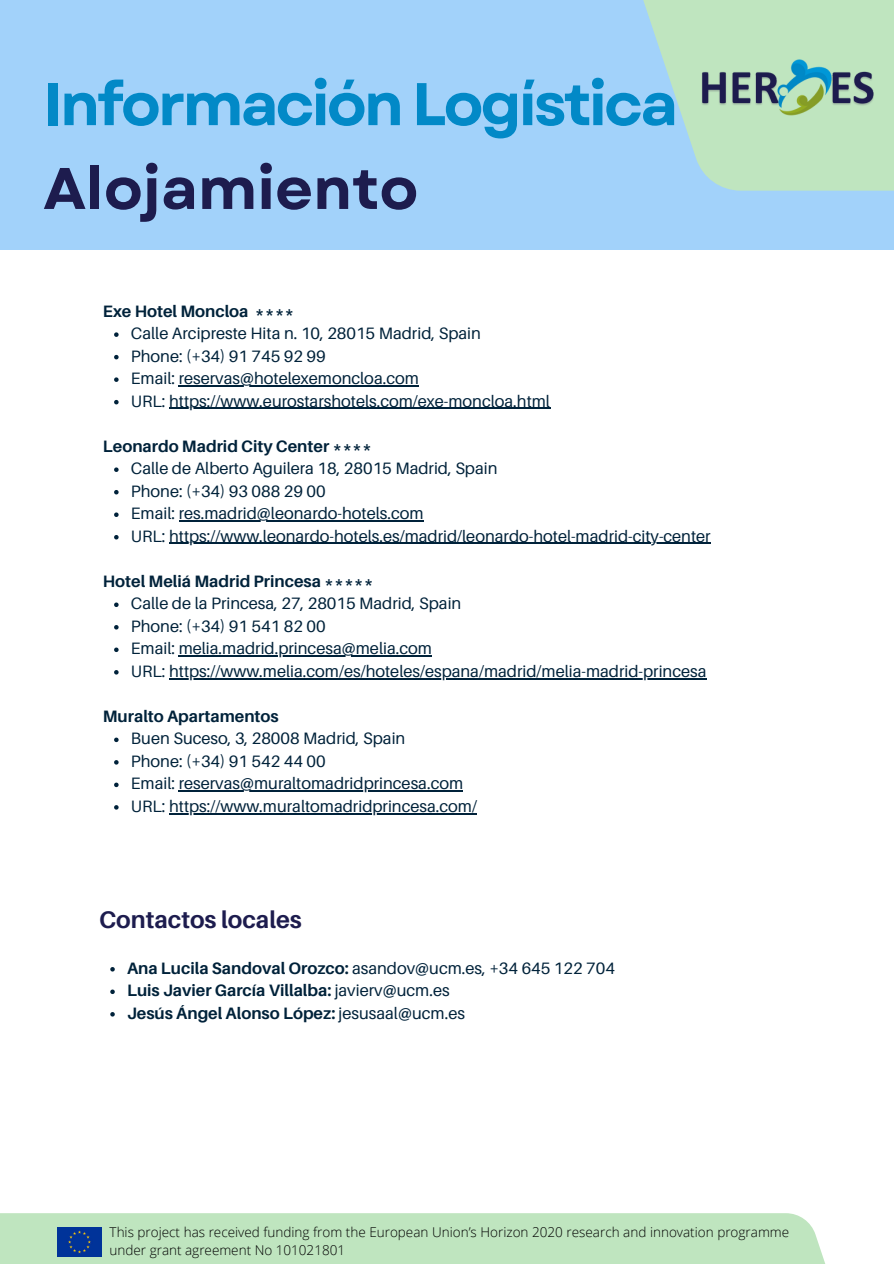
<style>
.page{position:relative;width:894px;height:1264px;background:#fff}
.page>*{position:absolute;margin:0;border:0;box-sizing:border-box;transform-origin:0 0}
.t1{font:700 60px "Garet";letter-spacing:-.05em;color:#0289c7}
.t2{font:700 58.5px "Garet";color:#1d1c4e}
.t3{font:700 24px "Aileron";color:#1d1c4e}
.t4{font:16.5px "Aileron";color:#00223a}
.t5{font:700 16.5px/22.5px "Aileron";color:#00223a}
.t6{font:300 13.5px/18px "Open Sans";color:#000}
.s1{font-weight:700}
.s2{font-weight:400}
</style>
<div class="page">
<div style="left:0;top:0;width:893px;height:250px;background:#a2d2fa"></div>
<svg style="left:643px;top:0;width:250px;height:191px;fill:#bfe5bf"></svg>
<div style="left:0;top:1213px;width:835px;height:50px;background:#bfe5bf"></div>
<img style="left:701px;top:60px;width:172px;height:56px">
<img style="left:57px;top:1227px;width:44px;height:29px">
<svg style="left:114px;top:332px;width:5px;height:5px"></svg>
<svg style="left:114px;top:355px;width:5px;height:4px"></svg>
<svg style="left:114px;top:377px;width:5px;height:5px"></svg>
<hr style="left:179px;top:385px;width:240px;height:1px;background:#00223a">
<svg style="left:114px;top:400px;width:5px;height:4px"></svg>
<hr style="left:169px;top:408px;width:381px;height:1px;background:#00223a">
<svg style="left:114px;top:467px;width:5px;height:5px"></svg>
<svg style="left:114px;top:490px;width:5px;height:4px"></svg>
<svg style="left:114px;top:512px;width:5px;height:5px"></svg>
<hr style="left:179px;top:520px;width:244px;height:1px;background:#00223a">
<svg style="left:114px;top:535px;width:5px;height:4px"></svg>
<hr style="left:169px;top:543px;width:541px;height:1px;background:#00223a">
<svg style="left:114px;top:602px;width:5px;height:5px"></svg>
<svg style="left:114px;top:625px;width:5px;height:4px"></svg>
<svg style="left:114px;top:647px;width:5px;height:5px"></svg>
<hr style="left:179px;top:655px;width:253px;height:1px;background:#00223a">
<svg style="left:114px;top:670px;width:5px;height:4px"></svg>
<hr style="left:169px;top:678px;width:537px;height:1px;background:#00223a">
<svg style="left:114px;top:737px;width:5px;height:5px"></svg>
<svg style="left:114px;top:760px;width:5px;height:4px"></svg>
<svg style="left:114px;top:782px;width:5px;height:5px"></svg>
<hr style="left:179px;top:790px;width:284px;height:1px;background:#00223a">
<svg style="left:114px;top:805px;width:5px;height:4px"></svg>
<hr style="left:169px;top:813px;width:308px;height:1px;background:#00223a">
<svg style="left:110px;top:967px;width:5px;height:4px"></svg>
<svg style="left:110px;top:989px;width:5px;height:5px"></svg>
<svg style="left:110px;top:1012px;width:5px;height:4px"></svg>
<h2 class="t1" style="left:43px;top:61px;width:636px">Información Logística</h2>
<p class="t2" style="left:43px;top:146px;width:376px">Alojamiento</p>
<h1 class="t5" style="left:103px;top:299px;width:193px">Exe Hotel Moncloa ****</h1>
<h3 class="t4" style="left:131px;top:323px;width:351px">Calle Arcipreste Hita n. 10, 28015 Madrid, Spain</h3>
<p class="t4" style="left:131px;top:345px;width:196px">Phone: (+34) 91 745 92 99</p>
<p class="t4" style="left:131px;top:368px;width:289px">Email: reservas@hotelexemoncloa.com</p>
<p class="t4" style="left:131px;top:390px;width:420px">URL: https://www.eurostarshotels.com/exe-moncloa.html</p>
<p class="t5" style="left:103px;top:434px;width:271px">Leonardo Madrid City Center ****</p>
<h3 class="t4" style="left:131px;top:458px;width:368px">Calle de Alberto Aguilera 18, 28015 Madrid, Spain</h3>
<p class="t4" style="left:131px;top:480px;width:196px">Phone: (+34) 93 088 29 00</p>
<p class="t4" style="left:131px;top:503px;width:294px">Email: res.madrid@leonardo-hotels.com</p>
<p class="t4" style="left:131px;top:525px;width:581px">URL: https://www.leonardo-hotels.es/madrid/leonardo-hotel-madrid-city-center</p>
<p class="t5" style="left:103px;top:569px;width:272px">Hotel Meliá Madrid Princesa *****</p>
<h3 class="t4" style="left:131px;top:593px;width:332px">Calle de la Princesa, 27, 28015 Madrid, Spain</h3>
<p class="t4" style="left:131px;top:615px;width:196px">Phone: (+34) 91 541 82 00</p>
<p class="t4" style="left:131px;top:638px;width:302px">Email: melia.madrid.princesa@melia.com</p>
<p class="t4" style="left:131px;top:660px;width:577px">URL: https://www.melia.com/es/hoteles/espana/madrid/melia-madrid-princesa</p>
<p class="t5" style="left:103px;top:704px;width:177px">Muralto Apartamentos</p>
<h3 class="t4" style="left:131px;top:728px;width:276px">Buen Suceso, 3, 28008 Madrid, Spain</h3>
<p class="t4" style="left:131px;top:750px;width:196px">Phone: (+34) 91 542 44 00</p>
<p class="t4" style="left:131px;top:773px;width:334px">Email: reservas@muraltomadridprincesa.com</p>
<p class="t4" style="left:131px;top:795px;width:347px">URL: https://www.muraltomadridprincesa.com/</p>
<p class="t3" style="left:99px;top:904px;width:204px">Contactos locales</p>
<p class="t4" style="left:127px;top:957px;width:489px"><span class="s1">Ana Lucila Sandoval Orozco:</span> asandov@ucm.es, +34 645 122 704</p>
<p class="t5" style="left:127px;top:978px;width:339px">Luis Javier García Villalba: <span class="s2">javierv@ucm.es<br></span>Jesús Ángel Alonso López: <span class="s2">jesusaal@ucm.es</span></p>
<p class="t6" style="left:110px;top:1223px;width:681px">This project has received funding from the European Union’s Horizon 2020 research and innovation programme under grant agreement No 101021801</p>
</div>
